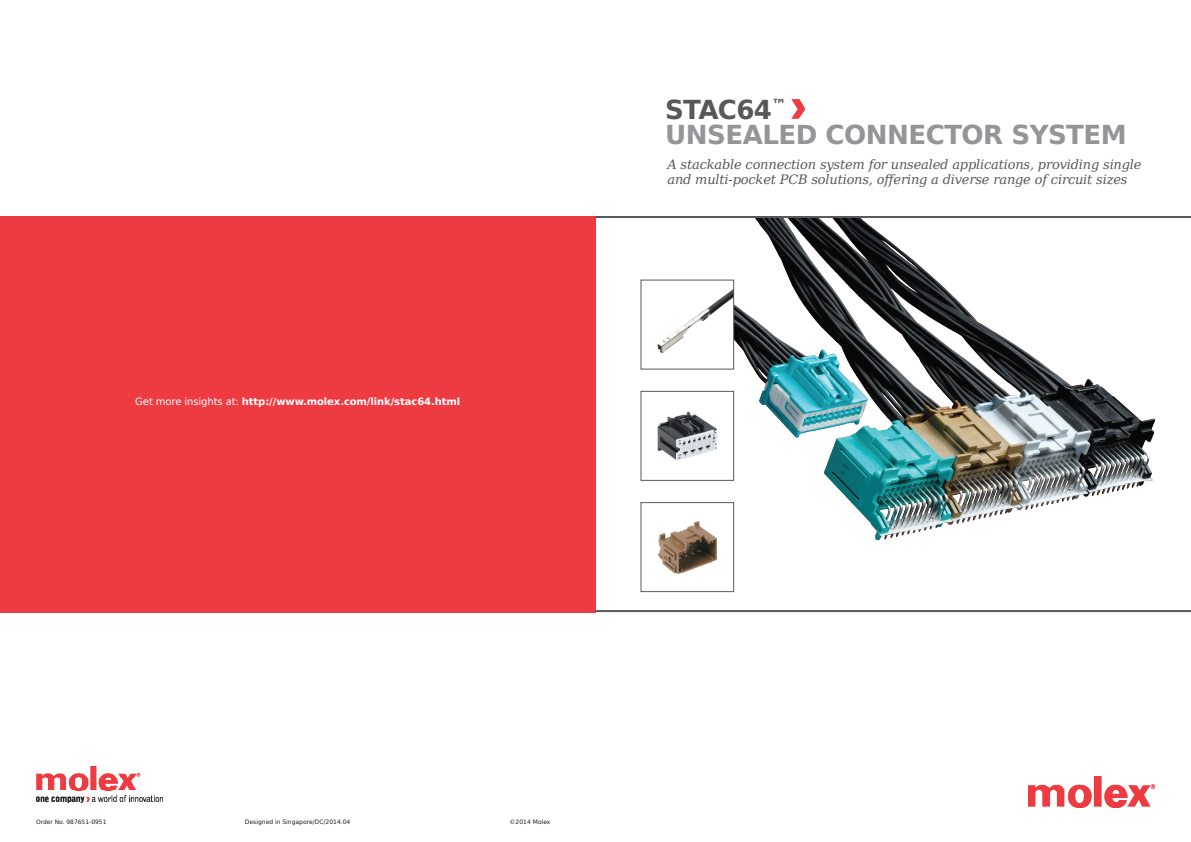
<style>
.page{position:relative;width:1191px;height:842px;background:#fff}
.page>*{position:absolute;margin:0;border:0;box-sizing:border-box;transform-origin:0 0}
.t1{font:700 26.1px/25px "Bitstream Vera Sans";letter-spacing:-.02em;color:#939598}
.t2{font:italic 13px/15px "DejaVu Serif";letter-spacing:-.015em;color:#57585a}
.t3{font:700 10px "Bitstream Vera Sans";letter-spacing:-.01em;color:#fff}
.t4{font:6px "Bitstream Vera Sans";color:#231f20}
.t5{font:5.9px "Bitstream Vera Sans";color:#231f20}
.s1{font-weight:400}
.s2{color:#57585a}
</style>
<div class="page">
<img style="left:733px;top:218px;width:423px;height:328px">
<div style="left:640px;top:502px;width:94px;height:90px;border:1px solid #57585a"></div>
<div style="left:640px;top:391px;width:94px;height:90px;border:1px solid #57585a"></div>
<div style="left:0;top:216px;width:595px;height:396px;background:#ee3a41"></div>
<hr style="left:595px;top:610px;width:596px;height:2px;background:#57585a">
<hr style="left:595px;top:216px;width:596px;height:2px;background:#57585a">
<img style="left:36px;top:766px;width:126px;height:37px">
<img style="left:1029px;top:777px;width:125px;height:30px">
<svg style="left:791px;top:100px;width:14px;height:19px"></svg>
<img style="left:658px;top:521px;width:60px;height:54px">
<img style="left:657px;top:411px;width:61px;height:50px">
<img style="left:657px;top:290px;width:75px;height:64px">
<p class="t3" style="left:135px;top:396px;width:326px"><span class="s1">Get more insights at:</span> http://www.molex.com/link/stac64.html</p>
<h1 class="t1" style="left:665px;top:97px;width:463px"><span class="s2">STAC64</span><sup>™<br></sup>UNSEALED CONNECTOR SYSTEM</h1>
<p class="t2" style="left:667px;top:156px;width:475px">A stackable connection system for unsealed applications, providing single and multi-pocket PCB solutions, offering a diverse range of circuit sizes</p>
<p class="t5" style="left:36px;top:818px;width:72px">Order No. 987651-0951</p>
<p class="t4" style="left:509px;top:818px;width:42px">©2014 Molex</p>
<p class="t4" style="left:245px;top:818px;width:107px">Designed in Singapore/DC/2014.04</p>
</div>
